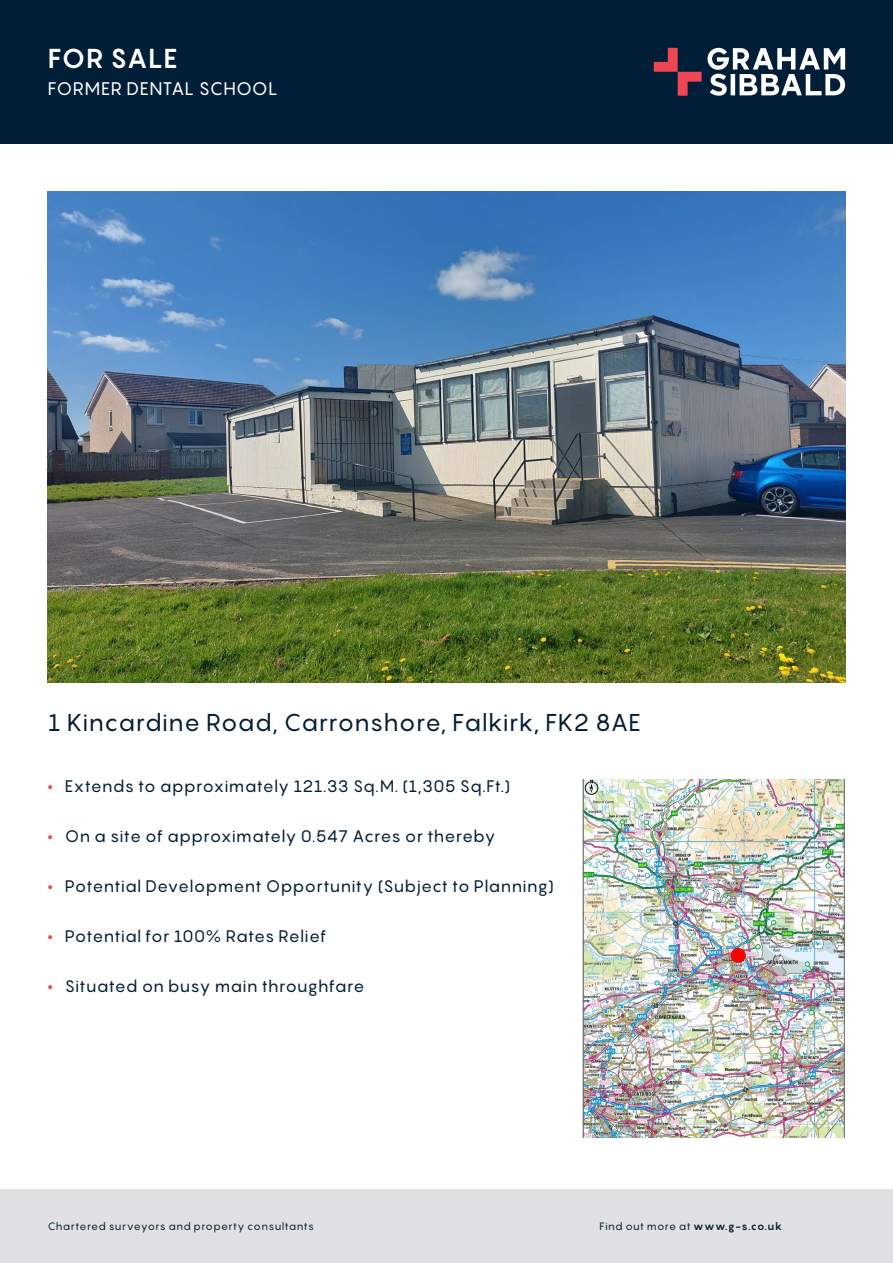
<style>
.page{position:relative;width:893px;height:1263px;background:#fff}
.page>*{position:absolute;margin:0;border:0;box-sizing:border-box;transform-origin:0 0}
._1_TL_FS{font:700 27px "Pangram";color:#fff}
._3_address{font:24px "Pangram";letter-spacing:.015em;color:#001e37}
._2_prop_type{font:18px "Pangram";letter-spacing:.02em;color:#fff}
._5_bullets{font:16.5px "Pangram";letter-spacing:.02em;color:#001e37}
.t1{font:10.5px "Pangram";letter-spacing:.04em;color:#001e37}
.s1{font-weight:900;color:#ef4654}
.s2{font-weight:700}
</style>
<div class="page">
<div style="left:0;top:1189px;width:893px;height:74px;background:#e1e1e3"></div>
<div style="left:0;top:0;width:893px;height:144px;background:#001e37"></div>
<svg style="left:654px;top:48px;width:191px;height:48px"></svg>
<img style="left:584px;top:779px;width:260px;height:358px">
<hr style="left:583px;top:779px;width:1px;height:358px;background:#666">
<hr style="left:844px;top:779px;width:1px;height:358px;background:#666">
<img style="left:48px;top:191px;width:797px;height:491px">
<p class="_1_TL_FS" style="left:48px;top:41px;width:131px">FOR SALE</p>
<p class="_2_prop_type" style="left:48px;top:77px;width:231px">FORMER DENTAL SCHOOL</p>
<p class="_3_address" style="left:48px;top:707px;width:595px">1 Kincardine Road, Carronshore, Falkirk, FK2 8AE</p>
<p class="_5_bullets" style="left:48px;top:775px;width:464px"><span class="s1">•</span> Extends to approximately 121.33 Sq.M. (1,305 Sq.Ft.)</p>
<p class="_5_bullets" style="left:48px;top:825px;width:449px"><span class="s1">•</span> On a site of approximately 0.547 Acres or thereby</p>
<p class="_5_bullets" style="left:48px;top:875px;width:508px"><span class="s1">•</span> Potential Development Opportunity (Subject to Planning)</p>
<p class="_5_bullets" style="left:48px;top:925px;width:280px"><span class="s1">•</span> Potential for 100% Rates Relief</p>
<p class="_5_bullets" style="left:48px;top:975px;width:318px"><span class="s1">•</span> Situated on busy main throughfare</p>
<p class="t1" style="left:48px;top:1220px;width:268px">Chartered surveyors and property consultants</p>
<p class="t1" style="left:600px;top:1220px;width:184px">Find out more at <span class="s2">www.g-s.co.uk</span></p>
</div>
